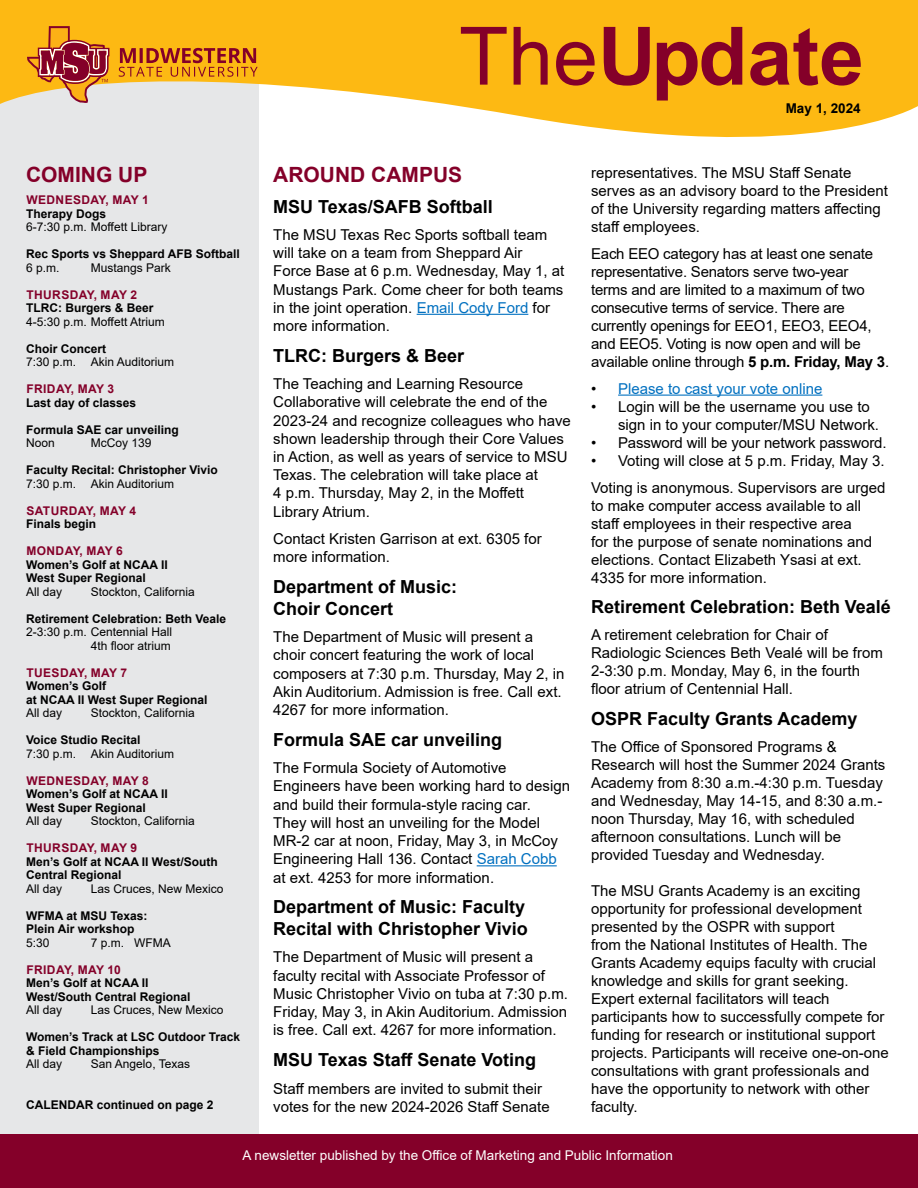
<style>
.page{position:relative;width:918px;height:1188px;background:#fff}
.page>*{position:absolute;margin:0;border:0;box-sizing:border-box;transform-origin:0 0}
.t1{font:700 80.7px "Arial";color:#840029}
.t2{font:700 21px "Arial";color:#840029}
.t3{font:700 18px/21.8px "Arial";color:#000}
.t4{font:15px/18px "Arial";color:#000}
.t5{font:15px "Arial";color:#0070c0}
.t6{font:13.5px "Arial";color:#fff}
.t7{font:700 13.5px "Arial";color:#000}
.t8{font:700 12px/13.5px "Arial";color:#000}
.t9{font:12px/13.5px "Arial";color:#000;text-align:right}
.t10{font:700 12px "Arial";letter-spacing:.035em;color:#840029}
.s1{font-weight:400}
.s2{font-weight:700}
.s3{color:#000}
.s4{color:#0070c0}
</style>
<div class="page">
<div style="left:0;top:73px;width:258px;height:1061px;background:#e6e7e8"></div>
<hr style="left:417px;top:314px;width:111px;height:1px;background:#0070c0">
<hr style="left:477px;top:865px;width:80px;height:1px;background:#0070c0">
<hr style="left:618px;top:395px;width:204px;height:1px;background:#0070c0">
<svg style="left:0;top:0;width:918px;height:168px;fill:#fdb913"></svg>
<svg style="left:24px;top:0;width:87px;height:168px"></svg>
<svg style="left:119px;top:48px;width:139px;height:29px;background:#d47b1a"></svg>
<div style="left:0;top:1134px;width:918px;height:54px;background:#840029"></div>
<p class="t1" style="left:459px;top:-1px;width:406px"><span class="s1">The</span>Update</p>
<p class="t7" style="left:786px;top:99px;width:77px">May 1, 2024</p>
<p class="t4" style="left:591px;top:163px;width:298px">representatives. The MSU Staff Senate serves as an advisory board to the President of the University regarding matters affecting staff employees.</p>
<p class="t4" style="left:591px;top:244px;width:300px">Each EEO category has at least one senate representative. Senators serve two-year<br>terms and are limited to a maximum of two consecutive terms of service. There are currently openings for EEO1, EEO3, EEO4, and EEO5. Voting is now open and will be available online through <span class="s2">5 p.m. Friday, May 3</span>.</p>
<p class="t5" style="left:591px;top:378px;width:233px"><span class="s3">•</span> Please to cast your vote online</p>
<p class="t4" style="left:618px;top:397px;width:262px;text-indent:-27px">• Login will be the username you use to sign in to your computer/MSU Network.</p>
<p class="t4" style="left:591px;top:433px;width:297px">• Password will be your network password.</p>
<p class="t4" style="left:591px;top:451px;width:295px">• Voting will close at 5 p.m. Friday, May 3.</p>
<p class="t4" style="left:591px;top:478px;width:296px">Voting is anonymous. Supervisors are urged to make computer access available to all staff employees in their respective area<br>for the purpose of senate nominations and elections. Contact Elizabeth Ysasi at ext.<br>4335 for more information.</p>
<h4 class="t3" style="left:591px;top:596px;width:301px">Retirement Celebration: Beth Vealé</h4>
<p class="t4" style="left:591px;top:626px;width:293px">A retirement celebration for Chair of Radiologic Sciences Beth Vealé will be from 2-3:30 p.m. Monday, May 6, in the fourth floor atrium of Centennial Hall.</p>
<h4 class="t3" style="left:591px;top:708px;width:268px">OSPR Faculty Grants Academy</h4>
<p class="t4" style="left:591px;top:737px;width:296px">The Office of Sponsored Programs &amp; Research will host the Summer 2024 Grants Academy from 8:30 a.m.-4:30 p.m. Tuesday and Wednesday, May 14-15, and 8:30 a.m.- noon Thursday, May 16, with scheduled afternoon consultations. Lunch will be provided Tuesday and Wednesday.</p>
<p class="t4" style="left:591px;top:881px;width:299px">The MSU Grants Academy is an exciting opportunity for professional development presented by the OSPR with support<br>from the National Institutes of Health. The Grants Academy equips faculty with crucial knowledge and skills for grant seeking.<br>Expert external facilitators will teach participants how to successfully compete for funding for research or institutional support projects. Participants will receive one-on-one consultations with grant professionals and have the opportunity to network with other faculty.</p>
<p class="t6" style="left:243px;top:1146px;width:432px">A newsletter published by the Office of Marketing and Public Information</p>
<h3 class="t2" style="left:26px;top:160px;width:123px">COMING UP</h3>
<p class="t10" style="left:26px;top:192px;width:124px">WEDNESDAY, MAY 1</p>
<h6 class="t8" style="left:26px;top:207px;width:82px">Therapy Dogs</h6>
<p class="t9" style="left:26px;top:220px;width:143px">6-7:30 p.m. Moffett Library</p>
<h6 class="t8" style="left:26px;top:248px;width:215px">Rec Sports vs Sheppard AFB Softball</h6>
<p class="t9" style="left:26px;top:261px;width:35px">6 p.m.</p>
<p class="t9" style="left:91px;top:261px;width:82px">Mustangs Park</p>
<p class="t10" style="left:26px;top:286px;width:112px">THURSDAY, MAY 2</p>
<h6 class="t8" style="left:26px;top:302px;width:129px">TLRC: Burgers &amp; Beer</h6>
<p class="t9" style="left:26px;top:315px;width:140px">4-5:30 p.m. Moffett Atrium</p>
<h6 class="t8" style="left:26px;top:342px;width:82px">Choir Concert</h6>
<p class="t9" style="left:26px;top:355px;width:150px">7:30 p.m. Akin Auditorium</p>
<p class="t10" style="left:26px;top:381px;width:89px">FRIDAY, MAY 3</p>
<h6 class="t8" style="left:26px;top:396px;width:112px">Last day of classes</h6>
<p class="t8" style="left:26px;top:423px;width:154px">Formula SAE car unveiling</p>
<p class="t9" style="left:26px;top:436px;width:30px">Noon</p>
<p class="t9" style="left:91px;top:436px;width:62px">McCoy 139</p>
<h6 class="t8" style="left:26px;top:464px;width:193px">Faculty Recital: Christopher Vivio</h6>
<p class="t9" style="left:26px;top:477px;width:150px">7:30 p.m. Akin Auditorium</p>
<p class="t10" style="left:26px;top:502px;width:111px">SATURDAY, MAY 4</p>
<p class="t8" style="left:26px;top:518px;width:72px">Finals begin</p>
<h6 class="t10" style="left:26px;top:543px;width:98px">MONDAY, MAY 6</h6>
<p class="t8" style="left:26px;top:558px;width:143px">Women’s Golf at NCAA II<br>West Super Regional</p>
<p class="t9" style="left:26px;top:585px;width:38px">All day</p>
<p class="t9" style="left:91px;top:585px;width:106px">Stockton, California</p>
<h6 class="t8" style="left:26px;top:612px;width:202px">Retirement Celebration: Beth Veale</h6>
<p class="t9" style="left:26px;top:625px;width:148px">2-3:30 p.m. Centennial Hall<br>4th floor atrium</p>
<h6 class="t10" style="left:26px;top:664px;width:102px">TUESDAY, MAY 7</h6>
<p class="t8" style="left:26px;top:680px;width:183px">Women’s Golf<br>at NCAA II West Super Regional</p>
<p class="t9" style="left:26px;top:706px;width:38px">All day</p>
<p class="t9" style="left:91px;top:706px;width:106px">Stockton, California</p>
<h6 class="t8" style="left:26px;top:734px;width:116px">Voice Studio Recital</h6>
<p class="t9" style="left:26px;top:747px;width:150px">7:30 p.m. Akin Auditorium</p>
<h6 class="t10" style="left:26px;top:772px;width:124px">WEDNESDAY, MAY 8</h6>
<p class="t8" style="left:26px;top:788px;width:143px">Women’s Golf at NCAA II<br>West Super Regional</p>
<p class="t9" style="left:26px;top:814px;width:38px">All day</p>
<p class="t9" style="left:91px;top:814px;width:106px">Stockton, California</p>
<h6 class="t10" style="left:26px;top:840px;width:112px">THURSDAY, MAY 9</h6>
<p class="t8" style="left:26px;top:855px;width:193px">Men’s Golf at NCAA II West/South<br>Central Regional</p>
<p class="t9" style="left:26px;top:882px;width:38px">All day</p>
<p class="t9" style="left:91px;top:882px;width:134px">Las Cruces, New Mexico</p>
<p class="t8" style="left:26px;top:909px;width:123px">WFMA at MSU Texas:<br>Plein Air workshop</p>
<p class="t9" style="left:26px;top:936px;width:25px">5:30</p>
<p class="t9" style="left:91px;top:936px;width:81px">7 p.m. WFMA</p>
<h6 class="t10" style="left:26px;top:961px;width:96px">FRIDAY, MAY 10</h6>
<p class="t8" style="left:26px;top:977px;width:166px">Men’s Golf at NCAA II<br>West/South Central Regional</p>
<p class="t9" style="left:26px;top:1003px;width:38px">All day</p>
<p class="t9" style="left:91px;top:1003px;width:134px">Las Cruces, New Mexico</p>
<p class="t8" style="left:26px;top:1031px;width:216px">Women’s Track at LSC Outdoor Track &amp; Field Championships</p>
<p class="t9" style="left:26px;top:1057px;width:38px">All day</p>
<p class="t9" style="left:91px;top:1057px;width:101px">San Angelo, Texas</p>
<h6 class="t8" style="left:26px;top:1098px;width:189px">CALENDAR continued on page 2</h6>
<h3 class="t2" style="left:273px;top:160px;width:190px">AROUND CAMPUS</h3>
<h4 class="t3" style="left:273px;top:196px;width:221px">MSU Texas/SAFB Softball</h4>
<p class="t4" style="left:273px;top:225px;width:293px">The MSU Texas Rec Sports softball team will take on a team from Sheppard Air Force Base at 6 p.m. Wednesday, May 1, at Mustangs Park. Come cheer for both teams in the joint operation. <span class="s4">Email Cody Ford</span> for more information.</p>
<h4 class="t3" style="left:273px;top:345px;width:193px">TLRC: Burgers &amp; Beer</h4>
<p class="t4" style="left:273px;top:375px;width:299px">The Teaching and Learning Resource Collaborative will celebrate the end of the 2023-24 and recognize colleagues who have shown leadership through their Core Values in Action, as well as years of service to MSU Texas. The celebration will take place at<br>4 p.m. Thursday, May 2, in the Moffett Library Atrium.</p>
<p class="t4" style="left:273px;top:530px;width:270px">Contact Kristen Garrison at ext. 6305 for more information.</p>
<h4 class="t3" style="left:273px;top:576px;width:186px">Department of Music:<br>Choir Concert</h4>
<p class="t4" style="left:273px;top:628px;width:293px">The Department of Music will present a choir concert featuring the work of local composers at 7:30 p.m. Thursday, May 2, in Akin Auditorium. Admission is free. Call ext.<br>4267 for more information.</p>
<h4 class="t3" style="left:273px;top:729px;width:231px">Formula SAE car unveiling</h4>
<p class="t4" style="left:273px;top:759px;width:298px">The Formula Society of Automotive Engineers have been working hard to design and build their formula-style racing car.<br>They will host an unveiling for the Model MR-2 car at noon, Friday, May 3, in McCoy Engineering Hall 136. Contact <span class="s4">Sarah Cobb </span>at ext. 4253 for more information.</p>
<h4 class="t3" style="left:273px;top:896px;width:256px">Department of Music: Faculty<br>Recital with Christopher Vivio</h4>
<p class="t4" style="left:273px;top:948px;width:296px">The Department of Music will present a faculty recital with Associate Professor of Music Christopher Vivio on tuba at 7:30 p.m.<br>Friday, May 3, in Akin Auditorium. Admission is free. Call ext. 4267 for more information.</p>
<h4 class="t3" style="left:273px;top:1049px;width:264px">MSU Texas Staff Senate Voting</h4>
<p class="t4" style="left:273px;top:1079px;width:278px">Staff members are invited to submit their votes for the new 2024-2026 Staff Senate</p>
</div>
